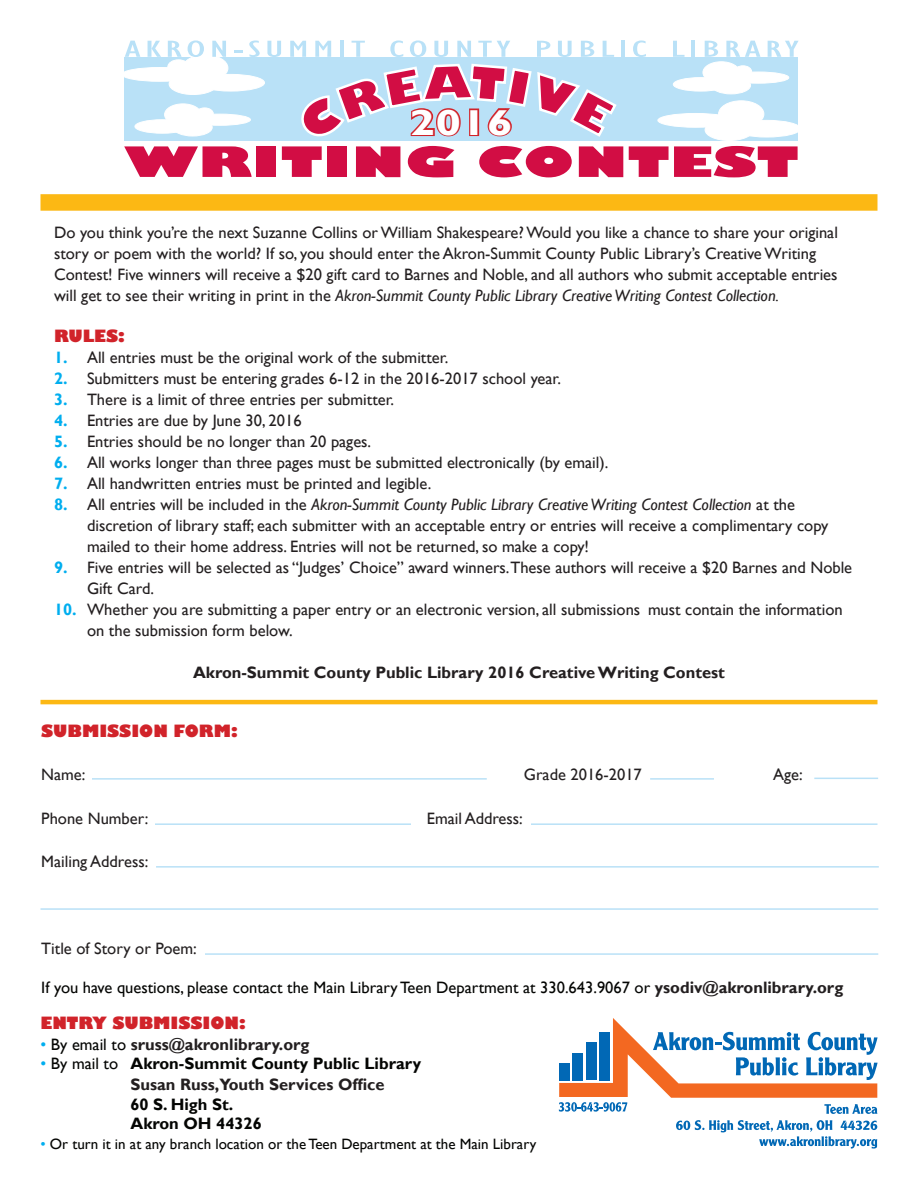
<style>
.page{position:relative;width:918px;height:1188px;background:#fff}
.page>*{position:absolute;margin:0;border:0;box-sizing:border-box;transform-origin:0 0}
.t1{font:700 36px "Gill Sans";color:#fff;scale:1.3 1}
.t2{font:16.5px/21px "Gill Sans";color:#231f20}
.t3{font:16.5px "Gill Sans";color:#040503}
.t4{font:700 16.5px/21px "Gill Sans";color:#040503}
.t5{font:700 16.5px "Gill Sans";color:#231f20}
.t6{font:800 16.5px "Gill Sans";color:#d1232a}
.t7{font:15px "Gill Sans";color:#040503}
.s1{font-style:italic}
.s2{font-weight:700;color:#00aeef}
.s3{font-weight:700;color:#231f20}
.s4{font-weight:400;color:#00aeef}
.s5{font-weight:400;color:#040503}
.s6{font-weight:400}
.s7{color:#231f20}
.s8{color:#00aeef}
</style>
<div class="page">
<div style="left:40px;top:194px;width:838px;height:17px;background:#fcb814"></div>
<hr style="left:40px;top:700px;width:838px;height:4px;background:#fcb814">
<hr style="left:92px;top:778px;width:395px;height:2px;background:#b9e1f7">
<hr style="left:814px;top:778px;width:64px;height:1px;background:#b9e1f7">
<hr style="left:155px;top:823px;width:256px;height:2px;background:#b9e1f7">
<hr style="left:531px;top:823px;width:347px;height:2px;background:#b9e1f7">
<hr style="left:156px;top:866px;width:723px;height:2px;background:#b9e1f7">
<hr style="left:40px;top:908px;width:838px;height:2px;background:#b9e1f7">
<hr style="left:205px;top:953px;width:673px;height:2px;background:#b9e1f7">
<div style="left:124px;top:57px;width:674px;height:83px;background:#b9e1f7"></div>
<div style="left:122px;top:67px;width:75px;height:14px;background:#fff;border-radius:50%"></div>
<div style="left:122px;top:67px;width:76px;height:15px;border:1px solid #fff;border-radius:50%"></div>
<div style="left:183px;top:55px;width:45px;height:26px;background:#fff;border-radius:50%"></div>
<div style="left:182px;top:54px;width:46px;height:28px;border:1px solid #fff;border-radius:50%"></div>
<div style="left:197px;top:74px;width:68px;height:17px;background:#fff;border-radius:50%"></div>
<div style="left:197px;top:74px;width:68px;height:18px;border:1px solid #fff;border-radius:50%"></div>
<div style="left:169px;top:73px;width:48px;height:22px;background:#fff;border-radius:50%"></div>
<div style="left:169px;top:73px;width:49px;height:22px;border:1px solid #fff;border-radius:50%"></div>
<div style="left:168px;top:60px;width:21px;height:14px;background:#fff;border-radius:50%"></div>
<div style="left:167px;top:59px;width:23px;height:16px;border:1px solid #fff;border-radius:50%"></div>
<svg style="left:124px;top:146px;width:128px;height:31px"></svg>
<div style="left:257px;top:146px;width:19px;height:31px;background:#d20d44"></div>
<svg style="left:282px;top:146px;width:40px;height:31px"></svg>
<div style="left:327px;top:146px;width:20px;height:31px;background:#d20d44"></div>
<svg style="left:356px;top:146px;width:44px;height:31px"></svg>
<svg style="left:408px;top:146px;width:46px;height:31px"></svg>
<svg style="left:479px;top:146px;width:93px;height:31px"></svg>
<svg style="left:579px;top:146px;width:44px;height:31px"></svg>
<svg style="left:629px;top:146px;width:169px;height:31px"></svg>
<svg style="left:125px;top:41px;width:15px;height:16px"></svg>
<svg style="left:148px;top:41px;width:13px;height:16px"></svg>
<svg style="left:168px;top:41px;width:14px;height:16px"></svg>
<svg style="left:188px;top:40px;width:16px;height:17px"></svg>
<svg style="left:212px;top:41px;width:14px;height:16px"></svg>
<svg style="left:234px;top:50px;width:8px;height:2px"></svg>
<svg style="left:249px;top:40px;width:11px;height:17px"></svg>
<svg style="left:267px;top:41px;width:14px;height:16px"></svg>
<hr style="left:621px;top:41px;width:4px;height:16px;background:#b9e1f7">
<svg style="left:633px;top:40px;width:13px;height:17px"></svg>
<svg style="left:673px;top:41px;width:12px;height:16px"></svg>
<hr style="left:691px;top:41px;width:4px;height:16px;background:#b9e1f7">
<svg style="left:705px;top:41px;width:13px;height:16px"></svg>
<svg style="left:726px;top:41px;width:34px;height:16px"></svg>
<svg style="left:768px;top:41px;width:31px;height:16px"></svg>
<div style="left:658px;top:113px;width:75px;height:14px;background:#fff;border-radius:50%"></div>
<div style="left:657px;top:113px;width:76px;height:15px;border:1px solid #fff;border-radius:50%"></div>
<div style="left:719px;top:101px;width:45px;height:26px;background:#fff;border-radius:50%"></div>
<div style="left:718px;top:100px;width:46px;height:28px;border:1px solid #fff;border-radius:50%"></div>
<div style="left:733px;top:120px;width:67px;height:17px;background:#fff;border-radius:50%"></div>
<div style="left:733px;top:120px;width:68px;height:17px;border:1px solid #fff;border-radius:50%"></div>
<div style="left:705px;top:119px;width:48px;height:21px;background:#fff;border-radius:50%"></div>
<div style="left:705px;top:119px;width:49px;height:22px;border:1px solid #fff;border-radius:50%"></div>
<div style="left:728px;top:72px;width:61px;height:11px;background:#fff;border-radius:50%"></div>
<div style="left:728px;top:72px;width:61px;height:12px;border:1px solid #fff;border-radius:50%"></div>
<div style="left:703px;top:62px;width:37px;height:21px;background:#fff;border-radius:50%"></div>
<div style="left:703px;top:61px;width:37px;height:23px;border:1px solid #fff;border-radius:50%"></div>
<div style="left:673px;top:78px;width:55px;height:13px;background:#fff;border-radius:50%"></div>
<div style="left:673px;top:77px;width:55px;height:14px;border:1px solid #fff;border-radius:50%"></div>
<div style="left:712px;top:77px;width:39px;height:17px;background:#fff;border-radius:50%"></div>
<div style="left:711px;top:76px;width:40px;height:18px;border:1px solid #fff;border-radius:50%"></div>
<div style="left:734px;top:66px;width:18px;height:11px;background:#fff;border-radius:50%"></div>
<div style="left:734px;top:65px;width:18px;height:13px;border:1px solid #fff;border-radius:50%"></div>
<div style="left:190px;top:114px;width:60px;height:11px;background:#fff;border-radius:50%"></div>
<div style="left:189px;top:114px;width:62px;height:12px;border:1px solid #fff;border-radius:50%"></div>
<div style="left:165px;top:104px;width:36px;height:21px;background:#fff;border-radius:50%"></div>
<div style="left:164px;top:104px;width:38px;height:22px;border:1px solid #fff;border-radius:50%"></div>
<div style="left:135px;top:120px;width:55px;height:13px;background:#fff;border-radius:50%"></div>
<div style="left:135px;top:119px;width:55px;height:15px;border:1px solid #fff;border-radius:50%"></div>
<div style="left:173px;top:119px;width:39px;height:17px;background:#fff;border-radius:50%"></div>
<div style="left:173px;top:118px;width:40px;height:18px;border:1px solid #fff;border-radius:50%"></div>
<div style="left:196px;top:108px;width:17px;height:12px;background:#fff;border-radius:50%"></div>
<div style="left:196px;top:108px;width:18px;height:12px;border:1px solid #fff;border-radius:50%"></div>
<svg style="left:290px;top:40px;width:327px;height:97px"></svg>
<hr style="left:650px;top:778px;width:64px;height:2px;background:#b9e1f7">
<svg style="left:676px;top:1120px;width:201px;height:29px"></svg>
<svg style="left:559px;top:1018px;width:319px;height:96px"></svg>
<h1 class="t1" style="left:410px;top:101px;width:81px">2016</h1>
<p class="t2" style="left:54px;top:222px;width:785px">Do you think you’re the next Suzanne Collins or William Shakespeare? Would you like a chance to share your original story or poem with the world? If so, you should enter the Akron-Summit County Public Library’s Creative Writing Contest! Five winners will receive a $20 gift card to Barnes and Noble, and all authors who submit acceptable entries will get to see their writing in print in the <span class="s1">Akron-Summit County Public Library Creative Writing Contest Collection.</span></p>
<p class="t6" style="left:54px;top:325px;width:72px">RULES:</p>
<p class="t2" style="left:54px;top:347px;width:396px"><span class="s2">1.</span> All entries must be the original work of the submitter.</p>
<p class="t2" style="left:54px;top:368px;width:509px"><span class="s2">2.</span> Submitters must be entering grades 6-12 in the 2016-2017 school year.</p>
<p class="t2" style="left:54px;top:389px;width:342px"><span class="s2">3.</span> There is a limit of three entries per submitter.</p>
<p class="t2" style="left:54px;top:410px;width:249px"><span class="s2">4.</span> Entries are due by June 30, 2016</p>
<p class="t2" style="left:54px;top:431px;width:319px"><span class="s2">5.</span> Entries should be no longer than 20 pages.</p>
<p class="t2" style="left:54px;top:452px;width:556px"><span class="s2">6.</span> All works longer than three pages must be submitted electronically (by email).</p>
<p class="t2" style="left:54px;top:473px;width:379px"><span class="s2">7.</span> All handwritten entries must be printed and legible.</p>
<p class="t2" style="left:87px;top:494px;width:743px;text-indent:-33px"><span class="s2">8.</span> All entries will be included in the <span class="s1">Akron-Summit County Public Library Creative Writing Contest Collection</span> at the discretion of library staff; each submitter with an acceptable entry or entries will receive a complimentary copy mailed to their home address. Entries will not be returned, so make a copy!</p>
<p class="t2" style="left:87px;top:557px;width:767px;text-indent:-33px"><span class="s2">9.</span> Five entries will be selected as “Judges’ Choice” award winners.These authors will receive a $20 Barnes and Noble<br>Gift Card.</p>
<p class="t2" style="left:87px;top:599px;width:757px;text-indent:-33px"><span class="s2">10.</span> Whether you are submitting a paper entry or an electronic version, all submissions must contain the information on the submission form below.</p>
<p class="t5" style="left:193px;top:663px;width:533px">Akron-Summit County Public Library 2016 Creative Writing Contest</p>
<p class="t6" style="left:41px;top:720px;width:198px">SUBMISSION FORM:</p>
<p class="t2" style="left:41px;top:764px;width:46px">Name:</p>
<p class="t2" style="left:524px;top:764px;width:120px">Grade 2016-2017</p>
<p class="t2" style="left:773px;top:764px;width:31px">Age:</p>
<p class="t2" style="left:41px;top:808px;width:109px">Phone Number:</p>
<p class="t2" style="left:427px;top:808px;width:98px">Email Address:</p>
<p class="t2" style="left:41px;top:851px;width:109px">Mailing Address:</p>
<p class="t2" style="left:41px;top:938px;width:157px">Title of Story or Poem:</p>
<p class="t3" style="left:41px;top:978px;width:804px">If you have questions, please contact the Main Library Teen Department at 330.643.9067 or <span class="s3">ysodiv@akronlibrary.org</span></p>
<p class="t6" style="left:40px;top:1012px;width:207px">ENTRY SUBMISSION:</p>
<p class="t5" style="left:40px;top:1034px;width:271px"><span class="s4">•</span> <span class="s5">By email to</span> sruss@akronlibrary.org</p>
<p class="t4" style="left:131px;top:1054px;width:292px;text-indent:-90px"><span class="s4">•</span> <span class="s6">By mail to</span> Akron-Summit County Public Library<br><span class="s7">Susan Russ,Youth Services Office</span></p>
<p class="t4" style="left:131px;top:1095px;width:133px;line-height:19.5px">60 S. High St.<br>Akron OH 44326</p>
<p class="t7" style="left:40px;top:1135px;width:497px"><span class="s8">•</span> Or turn it in at any branch location or the Teen Department at the Main Library</p>
</div>
